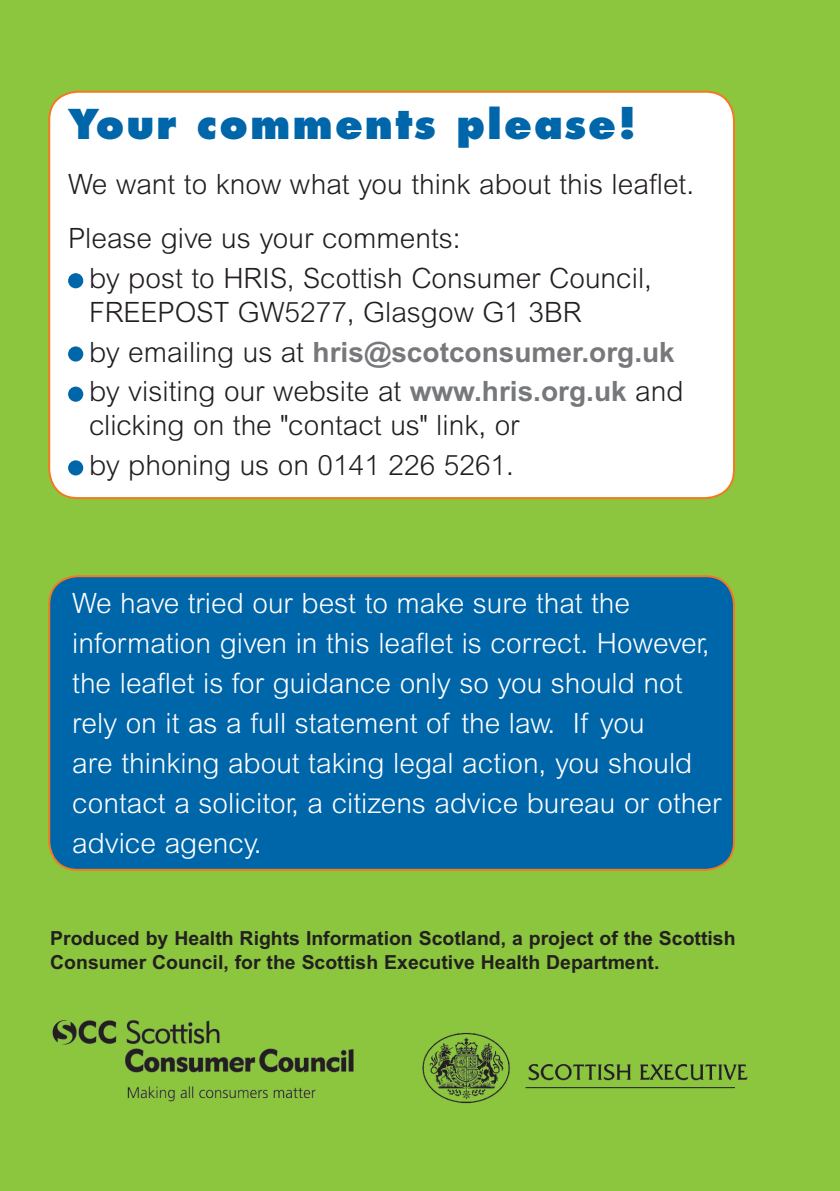
<style>
.page{position:relative;width:840px;height:1191px;background:#fff}
.page>*{position:absolute;margin:0;border:0;box-sizing:border-box;transform-origin:0 0}
.t1{font:800 40px "Futura";letter-spacing:.05em;color:#06a}
.t2{font:300 28px/39.6px "Arial";color:#231f20}
.t3{font:300 28px/40px "Arial";color:#fff}
.t4{font:700 19.4px/24px "Arial";color:#231f20}
.s1{font-weight:700;color:#76787b}
</style>
<div class="page">
<div style="left:0;top:0;width:839px;height:1191px;background:#8bc63e"></div>
<div style="left:49px;top:576px;width:684px;height:294px;background:#06a;border-radius:28px"></div>
<div style="left:48px;top:575px;width:686px;height:296px;border:2px solid #f47921;border-radius:28px"></div>
<img style="left:52px;top:1020px;width:302px;height:82px">
<img style="left:422px;top:1032px;width:326px;height:72px">
<hr style="left:525px;top:1087px;width:209px;height:1px;background:#231f20">
<div style="left:49px;top:92px;width:684px;height:406px;background:#fff;border-radius:28px"></div>
<div style="left:48px;top:91px;width:686px;height:408px;border:2px solid #f47921;border-radius:28px"></div>
<div style="left:68px;top:346px;width:15px;height:15px;background:#06a;border-radius:50%"></div>
<div style="left:68px;top:386px;width:15px;height:16px;background:#06a;border-radius:50%"></div>
<div style="left:68px;top:273px;width:15px;height:15px;background:#06a;border-radius:50%"></div>
<div style="left:68px;top:460px;width:15px;height:15px;background:#06a;border-radius:50%"></div>
<h1 class="t1" style="left:68px;top:98px;width:569px">Your comments please!</h1>
<p class="t2" style="left:68px;top:157px;width:627px;line-height:54px">We want to know what you think about this leaflet.<br>Please give us your comments:</p>
<p class="t2" style="left:89px;top:261px;width:564px;line-height:34px">by post to HRIS, Scottish Consumer Council,<br>FREEPOST GW5277, Glasgow G1 3BR</p>
<p class="t2" style="left:89px;top:332px;width:595px">by emailing us at <span class="s1">hris@scotconsumer.org.uk </span>by visiting our website at <span class="s1">www.hris.org.uk</span> and</p>
<p class="t2" style="left:89px;top:406px;width:432px">clicking on the "contact us" link, or by phoning us on 0141 226 5261.</p>
<p class="t3" style="left:72px;top:583px;width:650px">We have tried our best to make sure that the information given in this leaflet is correct. However, the leaflet is for guidance only so you should not rely on it as a full statement of the law. If you<br>are thinking about taking legal action, you should contact a solicitor, a citizens advice bureau or other advice agency.</p>
<p class="t4" style="left:50px;top:926px;width:686px">Produced by Health Rights Information Scotland, a project of the Scottish<br>Consumer Council, for the Scottish Executive Health Department.</p>
</div>
